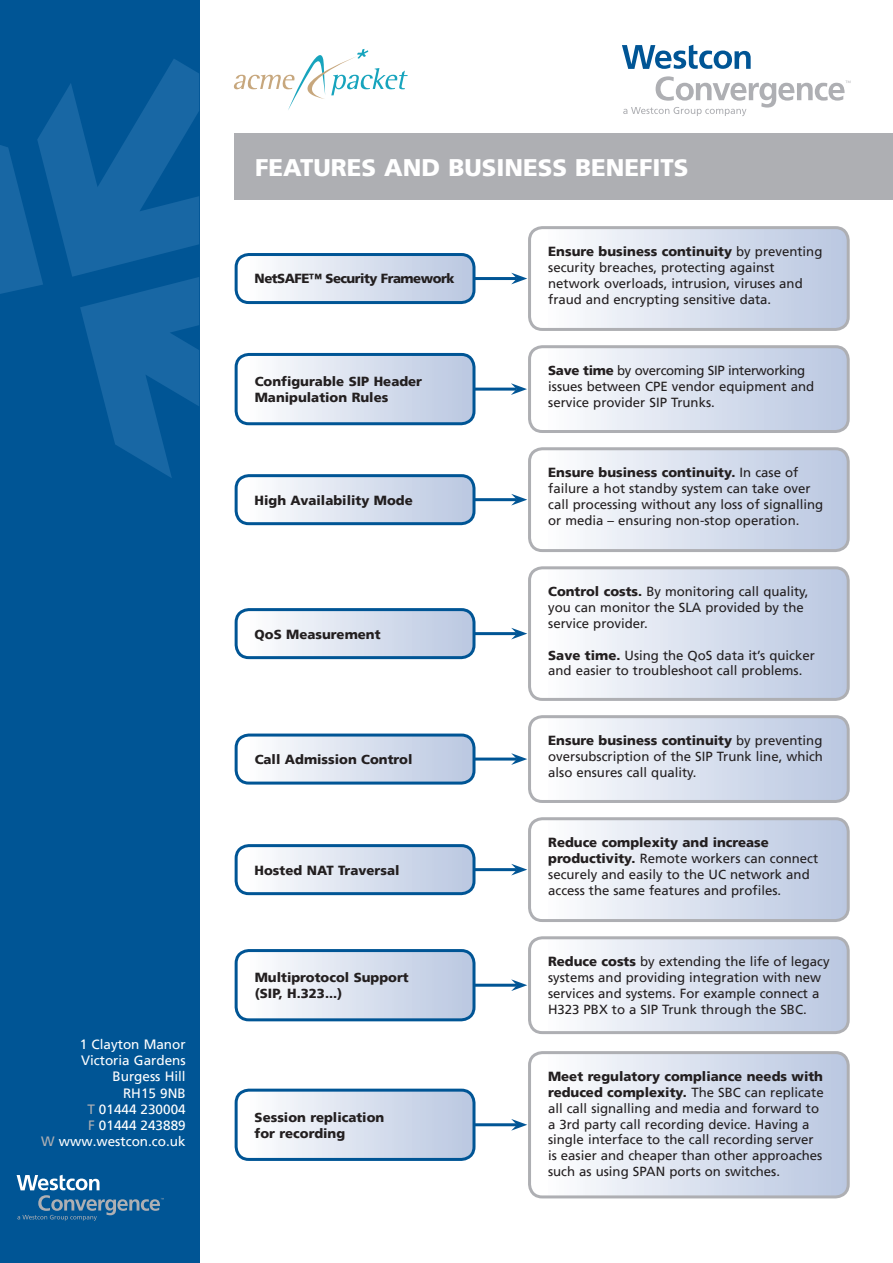
<style>
.page{position:relative;width:893px;height:1263px;background:#fff}
.page>*{position:absolute;margin:0;border:0;box-sizing:border-box;transform-origin:0 0}
.t1{font:900 24px "Frutiger LT";color:#fff}
.t2{font:13.5px/16.2px "Frutiger LT";color:#fff;text-align:right}
.t3{font:13.2px/15.9px "Frutiger LT";color:#231f20}
.t4{font:900 13.2px/15.9px "Frutiger LT";color:#231f20}
.t5{font:900 13.2px "Frutiger LT";letter-spacing:-.04em;color:#231f20}
.s1{color:#aeafb3}
.s2{font-weight:900}
</style>
<div class="page">
<div style="left:0;top:0;width:200px;height:1263px;background:#005595"></div>
<svg style="left:0;top:59px;width:199px;height:419px"></svg>
<div style="left:235px;top:133px;width:658px;height:67px;background:#aeafb3"></div>
<svg style="left:17px;top:1175px;width:147px;height:46px"></svg>
<svg style="left:234px;top:49px;width:174px;height:61px"></svg>
<svg style="left:622px;top:45px;width:129px;height:24px"></svg>
<svg style="left:623px;top:76px;width:227px;height:40px"></svg>
<svg style="left:236px;top:254px;width:238px;height:49px"></svg>
<div style="left:235px;top:253px;width:240px;height:51px;border:3px solid #005595;border-radius:13px"></div>
<svg style="left:236px;top:354px;width:238px;height:70px"></svg>
<div style="left:235px;top:353px;width:240px;height:72px;border:3px solid #005595;border-radius:13px"></div>
<svg style="left:236px;top:477px;width:238px;height:47px"></svg>
<div style="left:235px;top:474px;width:240px;height:51px;border:3px solid #005595;border-radius:13px"></div>
<svg style="left:236px;top:611px;width:238px;height:47px"></svg>
<div style="left:235px;top:608px;width:240px;height:51px;border:3px solid #005595;border-radius:13px"></div>
<svg style="left:236px;top:737px;width:238px;height:46px"></svg>
<div style="left:235px;top:733px;width:240px;height:51px;border:3px solid #005595;border-radius:13px"></div>
<svg style="left:236px;top:847px;width:238px;height:47px"></svg>
<div style="left:235px;top:844px;width:240px;height:51px;border:3px solid #005595;border-radius:13px"></div>
<svg style="left:236px;top:1090px;width:238px;height:68px"></svg>
<div style="left:235px;top:1089px;width:240px;height:72px;border:3px solid #005595;border-radius:13px"></div>
<div style="left:528px;top:226px;width:322px;height:105px;border:3px solid #aeafb3;border-radius:13px"></div>
<div style="left:528px;top:345px;width:322px;height:88px;border:3px solid #aeafb3;border-radius:13px"></div>
<div style="left:528px;top:447px;width:322px;height:105px;border:3px solid #aeafb3;border-radius:13px"></div>
<div style="left:528px;top:566px;width:322px;height:135px;border:3px solid #aeafb3;border-radius:13px"></div>
<div style="left:528px;top:715px;width:322px;height:88px;border:3px solid #aeafb3;border-radius:13px"></div>
<div style="left:528px;top:817px;width:322px;height:105px;border:3px solid #aeafb3;border-radius:13px"></div>
<div style="left:528px;top:936px;width:322px;height:98px;border:3px solid #aeafb3;border-radius:13px"></div>
<svg style="left:532px;top:1055px;width:314px;height:142px"></svg>
<div style="left:528px;top:1051px;width:322px;height:147px;border:3px solid #aeafb3;border-radius:13px"></div>
<hr style="left:474px;top:277px;width:43px;height:3px;background:#005595">
<svg style="left:511px;top:228px;width:337px;height:101px"></svg>
<hr style="left:474px;top:388px;width:43px;height:3px;background:#005595">
<svg style="left:511px;top:347px;width:337px;height:84px"></svg>
<hr style="left:474px;top:498px;width:43px;height:3px;background:#005595">
<svg style="left:511px;top:449px;width:337px;height:102px"></svg>
<hr style="left:474px;top:632px;width:43px;height:3px;background:#005595">
<svg style="left:511px;top:568px;width:337px;height:131px"></svg>
<hr style="left:474px;top:757px;width:43px;height:3px;background:#005595">
<svg style="left:511px;top:717px;width:337px;height:84px"></svg>
<hr style="left:474px;top:868px;width:43px;height:3px;background:#005595">
<svg style="left:511px;top:819px;width:337px;height:101px"></svg>
<svg style="left:236px;top:950px;width:238px;height:70px"></svg>
<div style="left:235px;top:949px;width:240px;height:72px;border:3px solid #005595;border-radius:13px"></div>
<hr style="left:474px;top:984px;width:43px;height:3px;background:#005595">
<svg style="left:511px;top:938px;width:337px;height:94px"></svg>
<hr style="left:474px;top:1123px;width:43px;height:3px;background:#005595">
<svg style="left:511px;top:1119px;width:16px;height:11px"></svg>
<p class="t2" style="left:41px;top:1036px;width:146px">1 Clayton Manor<br>Victoria Gardens<br>Burgess Hill<br>RH15 9NB<br><span class="s1">T</span> 01444 230004<br><span class="s1">F</span> 01444 243889<br><span class="s1">W</span> www.westcon.co.uk</p>
<h1 class="t1" style="left:255px;top:153px;width:435px">FEATURES AND BUSINESS BENEFITS</h1>
<p class="t5" style="left:255px;top:271px;width:201px">NetSAFE™ Security Framework</p>
<p class="t4" style="left:255px;top:373px;width:169px">Configurable SIP Header<br>Manipulation Rules</p>
<p class="t4" style="left:255px;top:492px;width:160px">High Availability Mode</p>
<p class="t4" style="left:255px;top:626px;width:127px">QoS Measurement</p>
<p class="t4" style="left:255px;top:751px;width:159px">Call Admission Control</p>
<p class="t4" style="left:255px;top:862px;width:146px">Hosted NAT Traversal</p>
<p class="t4" style="left:255px;top:970px;width:155px">Multiprotocol Support (SIP, H.323...)</p>
<p class="t4" style="left:255px;top:1109px;width:131px">Session replication for recording</p>
<p class="t3" style="left:548px;top:244px;width:276px"><span class="s2">Ensure business continuity</span> by preventing security breaches, protecting against network overloads, intrusion, viruses and fraud and encrypting sensitive data.</p>
<p class="t3" style="left:548px;top:363px;width:267px"><span class="s2">Save time</span> by overcoming SIP interworking issues between CPE vendor equipment and service provider SIP Trunks.</p>
<p class="t3" style="left:548px;top:465px;width:277px"><span class="s2">Ensure business continuity.</span> In case of failure a hot standby system can take over call processing without any loss of signalling or media – ensuring non-stop operation.</p>
<p class="t3" style="left:548px;top:584px;width:262px"><span class="s2">Control costs.</span> By monitoring call quality, you can monitor the SLA provided by the service provider.</p>
<p class="t3" style="left:548px;top:647px;width:268px"><span class="s2">Save time.</span> Using the QoS data it’s quicker and easier to troubleshoot call problems.</p>
<p class="t3" style="left:548px;top:733px;width:276px;text-align:justify"><span class="s2">Ensure business continuity</span> by preventing oversubscription of the SIP Trunk line, which also ensures call quality.</p>
<p class="t3" style="left:548px;top:835px;width:272px"><span class="s2">Reduce complexity and increase productivity.</span> Remote workers can connect securely and easily to the UC network and access the same features and profiles.</p>
<p class="t3" style="left:548px;top:954px;width:283px"><span class="s2">Reduce costs</span> by extending the life of legacy systems and providing integration with new services and systems. For example connect a H323 PBX to a SIP Trunk through the SBC.</p>
<p class="t3" style="left:548px;top:1068px;width:277px"><span class="s2">Meet regulatory compliance needs with reduced complexity.</span> The SBC can replicate all call signalling and media and forward to a 3rd party call recording device. Having a single interface to the call recording server is easier and cheaper than other approaches such as using SPAN ports on switches.</p>
</div>
